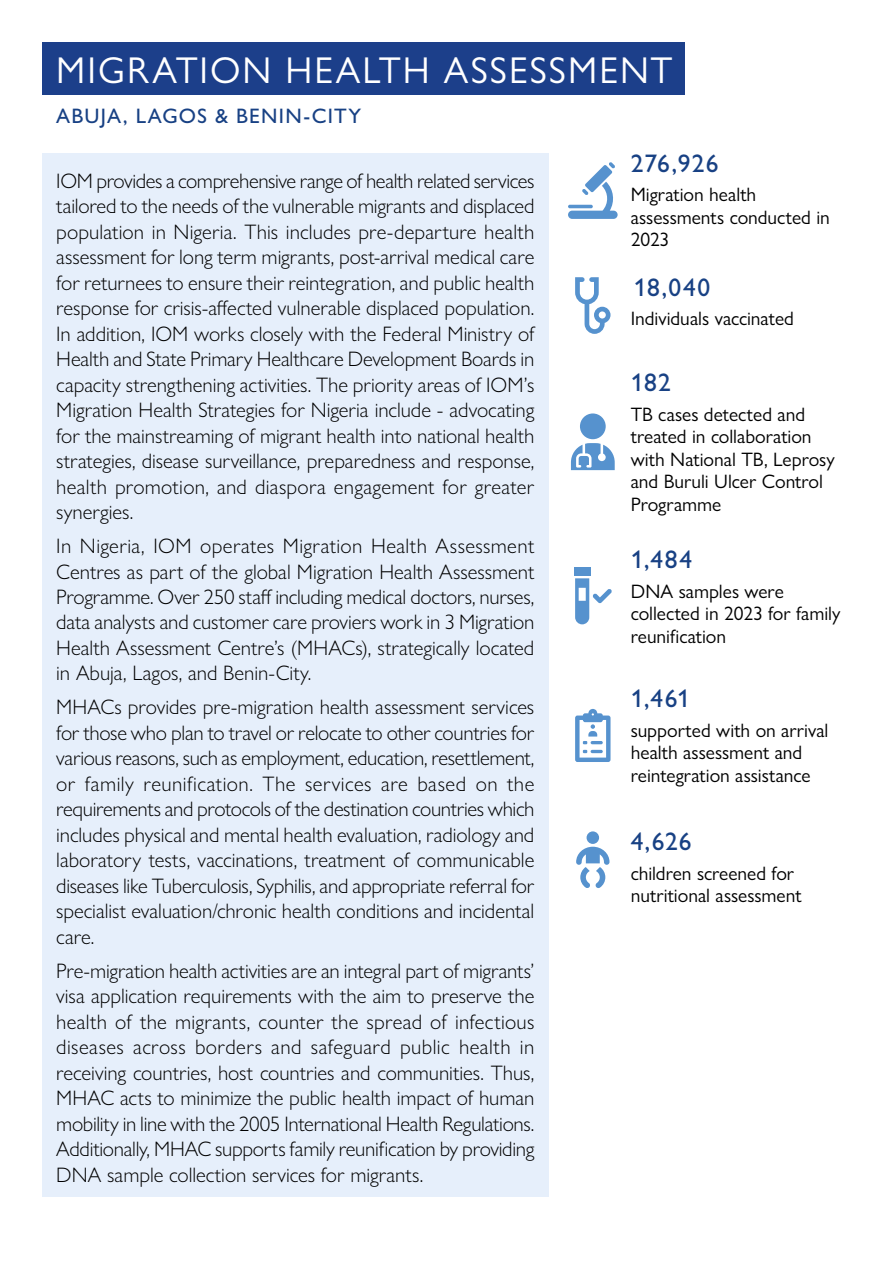
<style>
.page{position:relative;width:893px;height:1263px;background:#fff}
.page>*{position:absolute;margin:0;border:0;box-sizing:border-box;transform-origin:0 0}
.t1{font:37.5px "Gill Sans Nova";letter-spacing:.055em;color:#fff}
.t2{font:500 25.5px "Gill Sans Nova";letter-spacing:.04em;color:#184184}
.t3{font:300 21px/25.5px "Gill Sans Nova";color:#000;text-align:justify}
.t4{font:500 21px "Gill Sans Nova";letter-spacing:.06em;color:#184184}
.t5{font:19.5px/22.5px "Gill Sans Nova";color:#000}
</style>
<div class="page">
<div style="left:43px;top:43px;width:642px;height:52px;background:#1c3f8a"></div>
<div style="left:43px;top:153px;width:506px;height:1043px;background:#e6effb"></div>
<svg style="left:575px;top:277px;width:35px;height:57px"></svg>
<div style="left:587px;top:831px;width:12px;height:13px;background:#5692ce;border-radius:50%"></div>
<svg style="left:576px;top:847px;width:33px;height:41px"></svg>
<svg style="left:575px;top:709px;width:35px;height:53px"></svg>
<div style="left:574px;top:568px;width:16px;height:8px;background:#5692ce"></div>
<svg style="left:575px;top:578px;width:37px;height:46px"></svg>
<svg style="left:571px;top:443px;width:44px;height:27px"></svg>
<div style="left:580px;top:413px;width:26px;height:26px;background:#5692ce;border-radius:50%"></div>
<svg style="left:568px;top:162px;width:50px;height:57px"></svg>
<h1 class="t1" style="left:56px;top:47px;width:618px">MIGRATION HEALTH ASSESSMENT</h1>
<p class="t4" style="left:56px;top:103px;width:307px">ABUJA, LAGOS &amp; BENIN-CITY</p>
<p class="t3" style="left:56px;top:167px;width:480px">IOM provides a comprehensive range of health related services tailored to the needs of the vulnerable migrants and displaced population in Nigeria. This includes pre-departure health assessment for long term migrants, post-arrival medical care for returnees to ensure their reintegration, and public health response for crisis-affected vulnerable displaced population.<br>In addition, IOM works closely with the Federal Ministry of Health and State Primary Healthcare Development Boards in capacity strengthening activities. The priority areas of IOM’s Migration Health Strategies for Nigeria include - advocating for the mainstreaming of migrant health into national health strategies, disease surveillance, preparedness and response, health promotion, and diaspora engagement for greater synergies.</p>
<p class="t3" style="left:56px;top:533px;width:480px">In Nigeria, IOM operates Migration Health Assessment Centres as part of the global Migration Health Assessment Programme. Over 250 staff including medical doctors, nurses, data analysts and customer care proviers work in 3 Migration Health Assessment Centre’s (MHACs), strategically located in Abuja, Lagos, and Benin-City.</p>
<p class="t3" style="left:56px;top:694px;width:480px">MHACs provides pre-migration health assessment services for those who plan to travel or relocate to other countries for various reasons, such as employment, education, resettlement, or family reunification. The services are based on the requirements and protocols of the destination countries which includes physical and mental health evaluation, radiology and laboratory tests, vaccinations, treatment of communicable diseases like Tuberculosis, Syphilis, and appropriate referral for specialist evaluation/chronic health conditions and incidental care.</p>
<p class="t3" style="left:56px;top:958px;width:480px">Pre-migration health activities are an integral part of migrants’ visa application requirements with the aim to preserve the health of the migrants, counter the spread of infectious diseases across borders and safeguard public health in receiving countries, host countries and communities. Thus, MHAC acts to minimize the public health impact of human mobility in line with the 2005 International Health Regulations.<br>Additionally, MHAC supports family reunification by providing DNA sample collection services for migrants.</p>
<p class="t2" style="left:631px;top:147px;width:89px">276,926</p>
<p class="t5" style="left:631px;top:183px;width:201px">Migration health assessments conducted in<br>2023</p>
<p class="t2" style="left:634px;top:272px;width:78px">18,040</p>
<p class="t5" style="left:631px;top:307px;width:165px">Individuals vaccinated</p>
<p class="t2" style="left:631px;top:367px;width:42px">182</p>
<p class="t5" style="left:631px;top:403px;width:206px">TB cases detected and treated in collaboration with National TB, Leprosy and Buruli Ulcer Control<br>Programme</p>
<p class="t2" style="left:631px;top:544px;width:63px">1,484</p>
<p class="t5" style="left:631px;top:580px;width:211px">DNA samples were collected in 2023 for family reunification</p>
<p class="t2" style="left:631px;top:683px;width:61px">1,461</p>
<p class="t5" style="left:631px;top:718px;width:199px">supported with on arrival health assessment and reintegration assistance</p>
<p class="t2" style="left:631px;top:826px;width:62px">4,626</p>
<p class="t5" style="left:631px;top:861px;width:172px">children screened for nutritional assessment</p>
</div>
